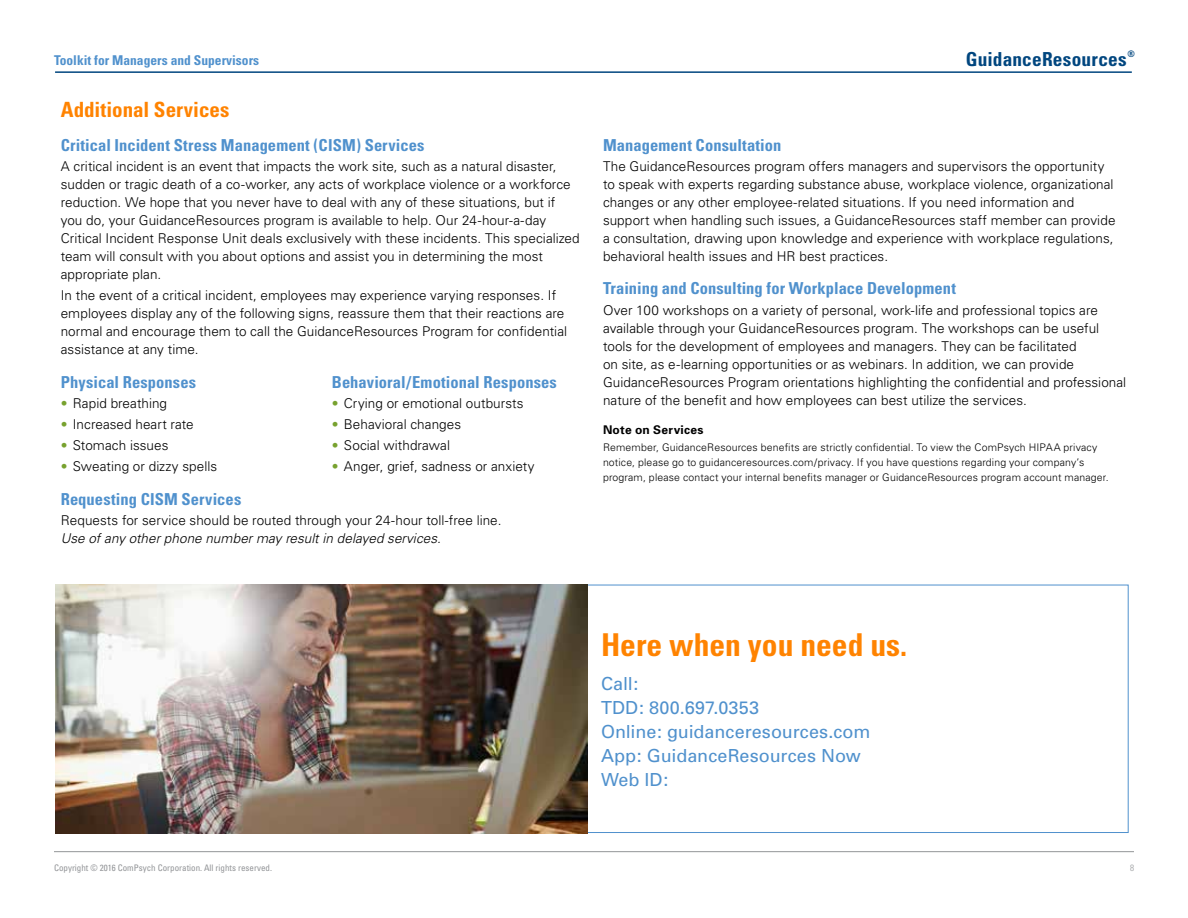
<style>
.page{position:relative;width:1188px;height:918px;background:#fff}
.page>*{position:absolute;margin:0;border:0;box-sizing:border-box;transform-origin:0 0}
.t1{font:700 condensed 31.5px "Univers";color:#ff8300}
.t2{font:700 condensed 21px "Univers";color:#ff8300}
.t3{font:700 condensed 19.35px "Univers";letter-spacing:.01em;color:#00467f}
.t4{font:18px/24px "Univers";color:#5091cd}
.t5{font:700 condensed 16.5px "Univers";letter-spacing:.005em;color:#5091cd}
.t6{font:300 13.5px/18px "Univers";letter-spacing:.005em;color:#000}
.t7{font:italic 300 13.5px "Univers";letter-spacing:.005em;color:#000}
.t8{font:700 condensed 13.5px "Univers";color:#5091cd}
.t9{font:700 12px "Univers";letter-spacing:.025em;color:#000}
.t10{font:300 10.5px/15px "Univers";letter-spacing:.015em;color:#000}
.t11{font:condensed 9px "Univers";color:#939598}
.t12{font:300 condensed 9px "Univers";color:#939598}
.s1{font-family:"DIN Engschrift LT Alternate";font-weight:400;color:#78a22f}
</style>
<div class="page">
<hr style="left:54px;top:851px;width:1080px;height:1px;background:#939598">
<hr style="left:55px;top:71px;width:1077px;height:2px;background:#00467f">
<img style="left:55px;top:584px;width:533px;height:249px">
<p class="t8" style="left:54px;top:52px;width:207px">Toolkit for Managers and Supervisors</p>
<h3 class="t3" style="left:966px;top:47px;width:171px">GuidanceResources<sup>®</sup></h3>
<h2 class="t2" style="left:61px;top:97px;width:170px">Additional Services</h2>
<p class="t5" style="left:61px;top:135px;width:365px">Critical Incident Stress Management (CISM) Services</p>
<p class="t6" style="left:61px;top:157px;width:520px">A critical incident is an event that impacts the work site, such as a natural disaster, sudden or tragic death of a co-worker, any acts of workplace violence or a workforce reduction. We hope that you never have to deal with any of these situations, but if you do, your GuidanceResources program is available to help. Our 24-hour-a-day Critical Incident Response Unit deals exclusively with these incidents. This specialized team will consult with you about options and assist you in determining the most appropriate plan.</p>
<p class="t6" style="left:61px;top:286px;width:508px">In the event of a critical incident, employees may experience varying responses. If employees display any of the following signs, reassure them that their reactions are normal and encourage them to call the GuidanceResources Program for confidential assistance at any time.</p>
<p class="t5" style="left:61px;top:372px;width:137px">Physical Responses</p>
<p class="t6" style="left:61px;top:394px;width:108px"><span class="s1">•</span> Rapid breathing</p>
<p class="t6" style="left:61px;top:415px;width:135px"><span class="s1">•</span> Increased heart rate</p>
<p class="t6" style="left:61px;top:436px;width:109px"><span class="s1">•</span> Stomach issues</p>
<p class="t6" style="left:61px;top:458px;width:158px"><span class="s1">•</span> Sweating or dizzy spells</p>
<p class="t5" style="left:603px;top:135px;width:180px">Management Consultation</p>
<p class="t6" style="left:603px;top:157px;width:514px">The GuidanceResources program offers managers and supervisors the opportunity to speak with experts regarding substance abuse, workplace violence, organizational changes or any other employee-related situations. If you need information and support when handling such issues, a GuidanceResources staff member can provide a consultation, drawing upon knowledge and experience with workplace regulations, behavioral health issues and HR best practices.</p>
<p class="t5" style="left:603px;top:278px;width:355px">Training and Consulting for Workplace Development</p>
<p class="t6" style="left:603px;top:301px;width:525px">Over 100 workshops on a variety of personal, work-life and professional topics are available through your GuidanceResources program. The workshops can be useful tools for the development of employees and managers. They can be facilitated<br>on site, as e-learning opportunities or as webinars. In addition, we can provide GuidanceResources Program orientations highlighting the confidential and professional nature of the benefit and how employees can best utilize the services.</p>
<p class="t9" style="left:603px;top:422px;width:102px">Note on Services</p>
<p class="t10" style="left:603px;top:440px;width:507px">Remember, GuidanceResources benefits are strictly confidential. To view the ComPsych HIPAA privacy notice, please go to guidanceresources.com/privacy. If you have questions regarding your company’s program, please contact your internal benefits manager or GuidanceResources program account manager.</p>
<p class="t5" style="left:332px;top:372px;width:227px">Behavioral/Emotional Responses</p>
<p class="t6" style="left:332px;top:394px;width:193px"><span class="s1">•</span> Crying or emotional outbursts</p>
<p class="t6" style="left:332px;top:415px;width:131px"><span class="s1">•</span> Behavioral changes</p>
<p class="t6" style="left:332px;top:436px;width:120px"><span class="s1">•</span> Social withdrawal</p>
<p class="t6" style="left:332px;top:458px;width:204px"><span class="s1">•</span> Anger, grief, sadness or anxiety</p>
<p class="t5" style="left:61px;top:489px;width:182px">Requesting CISM Services</p>
<p class="t6" style="left:61px;top:511px;width:442px">Requests for service should be routed through your 24-hour toll-free line.</p>
<p class="t7" style="left:61px;top:530px;width:382px">Use of any other phone number may result in delayed services.</p>
<h1 class="t1" style="left:601px;top:625px;width:308px">Here when you need us.</h1>
<h3 class="t4" style="left:601px;top:672px;width:271px">Call:<br>TDD: 800.697.0353<br>Online: guidanceresources.com<br>App: GuidanceResources Now<br>Web ID:</h3>
<p class="t11" style="left:54px;top:862px;width:220px">Copyright © 2016 ComPsych Corporation. All rights reserved.</p>
<p class="t12" style="left:1130px;top:863px;width:5px">8</p>
</div>
